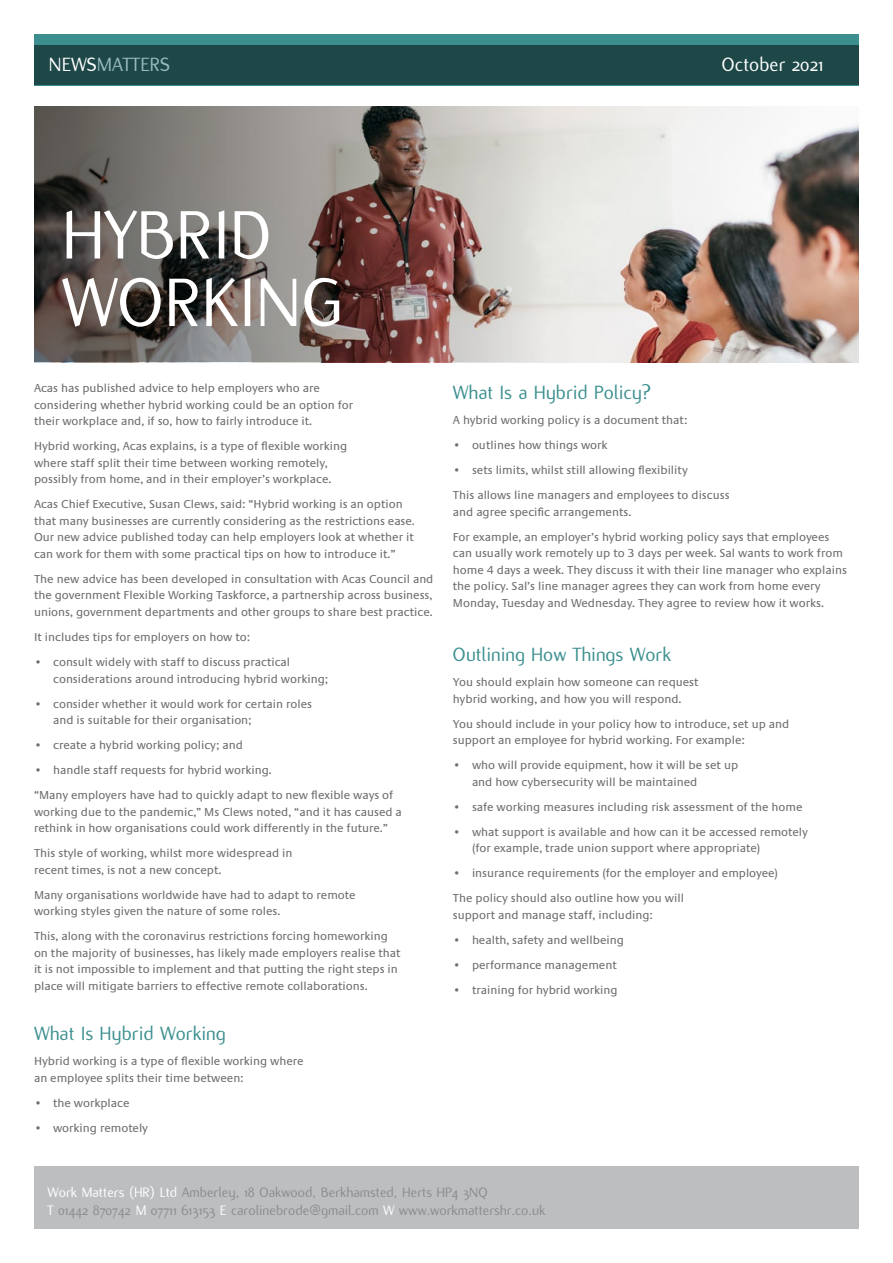
<style>
.page{position:relative;width:893px;height:1263px;background:#fff}
.page>*{position:absolute;margin:0;border:0;box-sizing:border-box;transform-origin:0 0}
.t1{font:75px/67.5px "Flux";color:#fff}
.t2{font:21px "Flux";color:#3d8f8f}
.t3{font:21px "Flux";color:#9abbbd}
.t4{font:21px "Flux";color:#fff}
.t5{font:15px/18px "Flux";color:#8a8c8e}
.t6{font:12px/16.5px "Praxis";color:#6d6e71}
.s1{color:#fff}
</style>
<div class="page">
<div style="left:34px;top:34px;width:825px;height:51px;background:#3d8f8f"></div>
<div style="left:34px;top:45px;width:825px;height:40px;background:#1e4747"></div>
<div style="left:34px;top:1167px;width:825px;height:62px;background:#bcbec0"></div>
<img style="left:656px;top:106px;width:203px;height:256px">
<img style="left:34px;top:106px;width:622px;height:256px">
<h2 class="t3" style="left:49px;top:53px;width:123px"><span class="s1">NEWS</span>MATTERS</h2>
<h2 class="t4" style="left:722px;top:53px;width:103px">October 2021</h2>
<h1 class="t1" style="left:62px;top:202px;width:283px">HYBRID<br>WORKING</h1>
<p class="t6" style="left:34px;top:380px;width:321px">Acas has published advice to help employers who are considering whether hybrid working could be an option for their workplace and, if so, how to fairly introduce it.</p>
<p class="t6" style="left:34px;top:438px;width:315px">Hybrid working, Acas explains, is a type of flexible working where staff split their time between working remotely, possibly from home, and in their employer’s workplace.</p>
<p class="t6" style="left:34px;top:496px;width:382px">Acas Chief Executive, Susan Clews, said: “Hybrid working is an option that many businesses are currently considering as the restrictions ease.<br>Our new advice published today can help employers look at whether it can work for them with some practical tips on how to introduce it.”</p>
<p class="t6" style="left:34px;top:571px;width:401px;text-align:justify">The new advice has been developed in consultation with Acas Council and the government Flexible Working Taskforce, a partnership across business, unions, government departments and other groups to share best practice.</p>
<p class="t6" style="left:34px;top:629px;width:218px">It includes tips for employers on how to:</p>
<p class="t6" style="left:53px;top:654px;width:276px;text-indent:-19px">• consult widely with staff to discuss practical considerations around introducing hybrid working;</p>
<p class="t6" style="left:53px;top:695px;width:260px;text-indent:-19px">• consider whether it would work for certain roles and is suitable for their organisation;</p>
<p class="t6" style="left:34px;top:737px;width:210px">• create a hybrid working policy; and</p>
<p class="t6" style="left:34px;top:758px;width:361px;line-height:25px">• handle staff requests for hybrid working.<br>“Many employers have had to quickly adapt to new flexible ways of</p>
<p class="t6" style="left:34px;top:804px;width:369px">working due to the pandemic,” Ms Clews noted, “and it has caused a rethink in how organisations could work differently in the future.”</p>
<p class="t6" style="left:34px;top:845px;width:260px">This style of working, whilst more widespread in recent times, is not a new concept.</p>
<p class="t6" style="left:34px;top:887px;width:323px">Many organisations worldwide have had to adapt to remote working styles given the nature of some roles.</p>
<p class="t6" style="left:34px;top:928px;width:368px">This, along with the coronavirus restrictions forcing homeworking on the majority of businesses, has likely made employers realise that it is not impossible to implement and that putting the right steps in place will mitigate barriers to effective remote collaborations.</p>
<h2 class="t2" style="left:34px;top:1022px;width:193px">What Is Hybrid Working</h2>
<p class="t6" style="left:34px;top:1053px;width:271px">Hybrid working is a type of flexible working where an employee splits their time between:</p>
<p class="t6" style="left:34px;top:1094px;width:97px">• the workplace</p>
<p class="t6" style="left:34px;top:1120px;width:116px">• working remotely</p>
<h2 class="t2" style="left:453px;top:381px;width:199px">What Is a Hybrid Policy?</h2>
<p class="t6" style="left:453px;top:412px;width:236px">A hybrid working policy is a document that:</p>
<p class="t6" style="left:453px;top:437px;width:156px">• outlines how things work</p>
<p class="t6" style="left:453px;top:458px;width:278px;line-height:25px">• sets limits, whilst still allowing flexibility<br>This allows line managers and employees to discuss</p>
<p class="t6" style="left:453px;top:499px;width:378px;line-height:25px">and agree specific arrangements.<br>For example, an employer’s hybrid working policy says that employees</p>
<p class="t6" style="left:453px;top:545px;width:395px">can usually work remotely up to 3 days per week. Sal wants to work from home 4 days a week. They discuss it with their line manager who explains the policy. Sal’s line manager agrees they can work from home every Monday, Tuesday and Wednesday. They agree to review how it works.</p>
<h2 class="t2" style="left:453px;top:643px;width:220px">Outlining How Things Work</h2>
<p class="t6" style="left:453px;top:674px;width:247px">You should explain how someone can request hybrid working, and how you will respond.</p>
<p class="t6" style="left:453px;top:716px;width:338px">You should include in your policy how to introduce, set up and support an employee for hybrid working. For example:</p>
<p class="t6" style="left:472px;top:757px;width:268px;text-indent:-19px">• who will provide equipment, how it will be set up and how cybersecurity will be maintained</p>
<p class="t6" style="left:453px;top:799px;width:351px">• safe working measures including risk assessment of the home</p>
<p class="t6" style="left:472px;top:824px;width:337px;text-indent:-19px">• what support is available and how can it be accessed remotely (for example, trade union support where appropriate)</p>
<p class="t6" style="left:453px;top:861px;width:327px;line-height:25px">• insurance requirements (for the employer and employee)<br>The policy should also outline how you will</p>
<p class="t6" style="left:453px;top:907px;width:201px">support and manage staff, including:</p>
<p class="t6" style="left:453px;top:932px;width:172px">• health, safety and wellbeing</p>
<p class="t6" style="left:453px;top:957px;width:165px">• performance management</p>
<p class="t6" style="left:453px;top:982px;width:166px">• training for hybrid working</p>
<p class="t5" style="left:47px;top:1183px;width:499px"><span class="s1">Work Matters (HR) Ltd</span> Amberley, 18 Oakwood, Berkhamsted, Herts HP4 3NQ<br><span class="s1">T</span> 01442 870742 <span class="s1">M</span> 07711 613153 <span class="s1">E</span> carolinebrode@gmail.com <span class="s1">W</span> www.workmattershr.co.uk</p>
</div>
